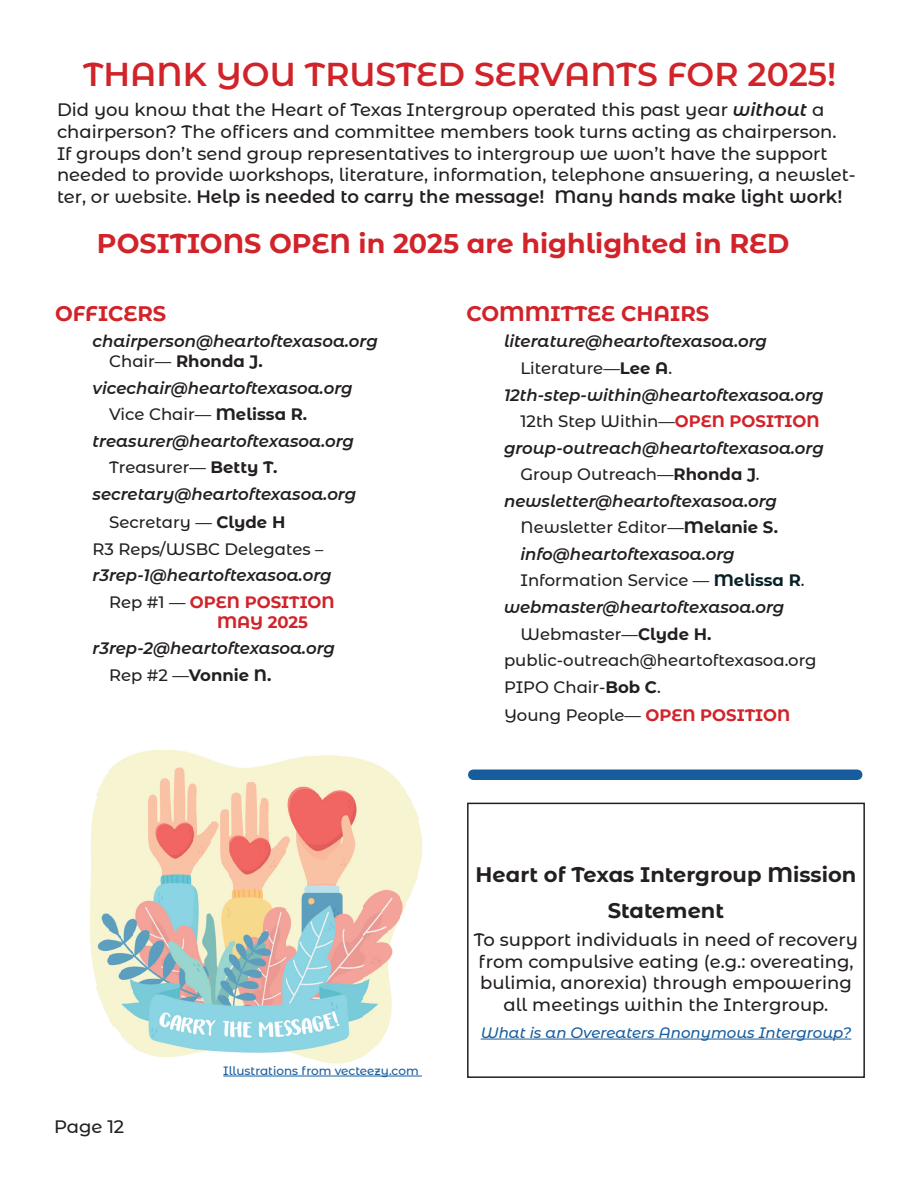
<style>
.page{position:relative;width:918px;height:1188px;background:#fff}
.page>*{position:absolute;margin:0;border:0;box-sizing:border-box;transform-origin:0 0}
.t1{font:600 33px "Montserrat Alternates";color:#d1232a}
.t2{font:700 27px "Montserrat Alternates";color:#d1232a}
.t3{font:700 21px/36px "Montserrat Alternates";color:#231f20;text-align:center}
.t4{font:700 21px "Montserrat Alternates";color:#d1232a}
.t5{font:500 18px/21.6px "Montserrat Alternates";color:#231f20;text-align:center}
.t6{font:italic 600 16.5px/19.8px "Montserrat Alternates";color:#231f20}
.t7{font:500 16.5px "Montserrat Alternates";color:#231f20}
.t8{font:700 16.5px/19.8px "Montserrat Alternates";color:#d1232a}
.t9{font:700 16.5px "Montserrat Alternates";color:#231f20}
.t10{font:italic 500 15px "Montserrat Alternates";color:#175d9e}
.t11{font:500 12px "Montserrat Alternates";color:#175d9e}
.s1{font-weight:600;font-style:italic}
.s2{font-weight:600}
.s3{font-weight:500;font-style:normal}
.s4{font-weight:700;font-style:normal}
.s5{font-weight:700}
.s6{font-weight:500;color:#231f20}
.s7{font-weight:500}
.s8{font-weight:700;color:#d1232a}
.s9{font-weight:700;color:#072127}
.s10{color:#072127}
</style>
<div class="page">
<hr style="left:481px;top:1039px;width:370px;height:1px;background:#175d9e">
<div style="left:467px;top:803px;width:398px;height:275px;border:2px solid #231f20"></div>
<img style="left:133px;top:750px;width:60px;height:302px">
<img style="left:121px;top:755px;width:12px;height:291px">
<img style="left:193px;top:754px;width:19px;height:298px">
<img style="left:285px;top:755px;width:79px;height:298px">
<img style="left:108px;top:761px;width:13px;height:267px">
<img style="left:212px;top:760px;width:18px;height:292px">
<img style="left:261px;top:760px;width:24px;height:293px">
<img style="left:364px;top:760px;width:18px;height:286px">
<img style="left:230px;top:766px;width:31px;height:287px">
<img style="left:382px;top:767px;width:7px;height:271px">
<img style="left:103px;top:772px;width:6px;height:250px">
<img style="left:388px;top:772px;width:13px;height:158px">
<img style="left:96px;top:781px;width:7px;height:224px">
<img style="left:400px;top:784px;width:7px;height:135px">
<img style="left:407px;top:794px;width:6px;height:107px">
<img style="left:90px;top:802px;width:6px;height:178px">
<img style="left:413px;top:805px;width:6px;height:83px">
<img style="left:419px;top:824px;width:3px;height:45px">
<img style="left:388px;top:930px;width:7px;height:31px">
<img style="left:388px;top:967px;width:4px;height:61px">
<svg style="left:116px;top:1028px;width:5px;height:6px"></svg>
<svg style="left:364px;top:1046px;width:12px;height:6px"></svg>
<img style="left:142px;top:1052px;width:57px;height:6px">
<img style="left:291px;top:1052px;width:78px;height:7px">
<img style="left:309px;top:1058px;width:55px;height:5px">
<hr style="left:223px;top:1076px;width:199px;height:1px;background:#175d9e">
<div style="left:473px;top:770px;width:384px;height:10px;background:#175d9e"></div>
<p class="t1" style="left:83px;top:51px;width:755px">THANK YOU TRUSTED SERVANTS FOR 2025!</p>
<p class="t5" style="left:57px;top:99px;width:800px;text-align:left">Did you know that the Heart of Texas Intergroup operated this past year <span class="s1">without</span> a chairperson? The officers and committee members took turns acting as chairperson.<br>If groups don’t send group representatives to intergroup we won’t have the support needed to provide workshops, literature, information, telephone answering, a newslet&shy;ter, or website. <span class="s2">Help is needed to carry the message! Many hands make light work!</span></p>
<p class="t2" style="left:97px;top:224px;width:694px">POSITIONS OPEN in 2025 are highlighted in RED</p>
<p class="t4" style="left:55px;top:298px;width:113px">OFFICERS</p>
<p class="t6" style="left:109px;top:331px;width:270px;text-indent:-16px">chairperson@heartoftexasoa.org<br><span class="s3">Chair—</span> <span class="s4">Rhonda J.</span></p>
<p class="t6" style="left:93px;top:377px;width:262px">vicechair@heartoftexasoa.org</p>
<p class="t7" style="left:109px;top:403px;width:200px">Vice Chair— <span class="s5">Melissa R.</span></p>
<p class="t6" style="left:93px;top:430px;width:263px">treasurer@heartoftexasoa.org</p>
<p class="t7" style="left:109px;top:456px;width:170px">Treasurer— <span class="s5">Betty T.</span></p>
<p class="t6" style="left:93px;top:484px;width:265px">secretary@heartoftexasoa.org</p>
<p class="t7" style="left:109px;top:511px;width:178px">Secretary — <span class="s5">Clyde H</span></p>
<p class="t7" style="left:93px;top:538px;width:232px">R3 Reps/WSBC Delegates –</p>
<p class="t6" style="left:93px;top:565px;width:240px">r3rep-1@heartoftexasoa.org</p>
<p class="t8" style="left:217px;top:591px;width:119px;text-indent:-108px"><span class="s6">Rep #1 —</span> OPEN POSITION<br>MAY 2025</p>
<p class="t6" style="left:93px;top:638px;width:244px">r3rep-2@heartoftexasoa.org</p>
<p class="t9" style="left:109px;top:663px;width:164px"><span class="s7">Rep #2 —</span>Vonnie N.</p>
<p class="t4" style="left:466px;top:298px;width:244px">COMMITTEE CHAIRS</p>
<p class="t6" style="left:504px;top:331px;width:265px">literature@heartoftexasoa.org</p>
<p class="t7" style="left:520px;top:357px;width:153px">Literature—<span class="s5">Lee A</span>.</p>
<p class="t6" style="left:504px;top:384px;width:321px">12th-step-within@heartoftexasoa.org</p>
<p class="t7" style="left:520px;top:410px;width:301px">12th Step Within—<span class="s8">OPEN POSITION</span></p>
<p class="t6" style="left:504px;top:437px;width:321px">group-outreach@heartoftexasoa.org</p>
<p class="t7" style="left:520px;top:463px;width:241px">Group Outreach—<span class="s5">Rhonda J</span>.</p>
<p class="t6" style="left:504px;top:490px;width:275px">newsletter@heartoftexasoa.org</p>
<p class="t7" style="left:520px;top:516px;width:259px">Newsletter Editor—<span class="s5">Melanie S.</span></p>
<p class="t6" style="left:520px;top:543px;width:216px">info@heartoftexasoa.org</p>
<p class="t7" style="left:520px;top:569px;width:286px">Information Service — <span class="s9">Melissa R</span><span class="s10">.</span></p>
<p class="t6" style="left:504px;top:596px;width:282px">webmaster@heartoftexasoa.org</p>
<p class="t7" style="left:520px;top:622px;width:192px">Webmaster—<span class="s5">Clyde H.</span></p>
<p class="t7" style="left:504px;top:649px;width:314px">public-outreach@heartoftexasoa.org</p>
<p class="t7" style="left:504px;top:675px;width:158px">PIPO Chair-<span class="s5">Bob C</span>.</p>
<p class="t7" style="left:504px;top:704px;width:288px">Young People— <span class="s8">OPEN POSITION</span></p>
<p class="t5" style="left:54px;top:1115px;width:72px">Page 12</p>
<p class="t11" style="left:223px;top:1062px;width:197px">Illustrations from vecteezy.com</p>
<p class="t3" style="left:476px;top:855px;width:382px">Heart of Texas Intergroup Mission<br>Statement</p>
<p class="t5" style="left:474px;top:928px;width:386px">To support individuals in need of recovery from compulsive eating (e.g.: overeating, bulimia, anorexia) through empowering all meetings within the Intergroup.</p>
<p class="t10" style="left:481px;top:1022px;width:372px">What is an Overeaters Anonymous Intergroup?</p>
</div>
